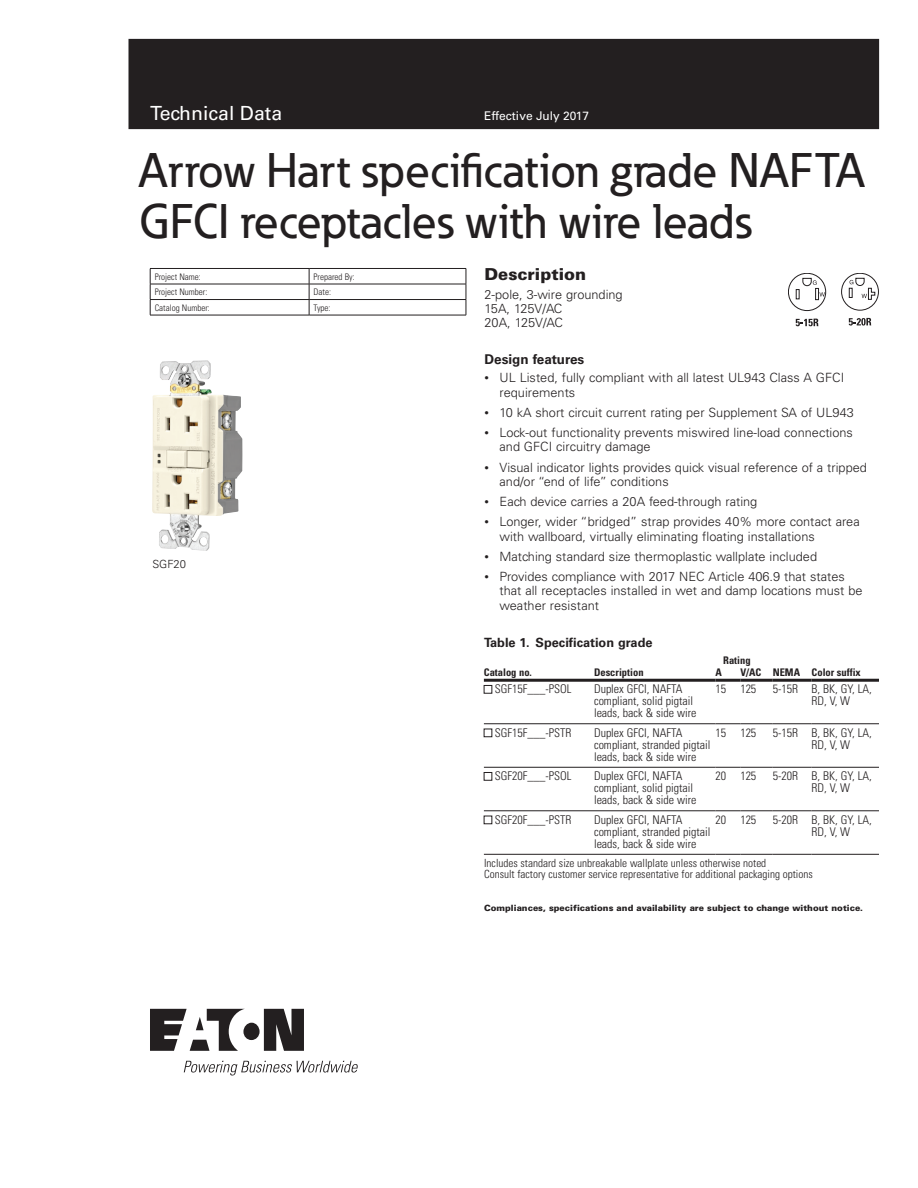
<style>
.page{position:relative;width:918px;height:1188px;background:#fff}
.page>*{position:absolute;margin:0;border:0;box-sizing:border-box;transform-origin:0 0}
.t1{font:500 48px/51px "Eaton";color:#231f20}
.t2{font:19.5px "Univers LT Std";color:#fff}
.t3{font:900 16.5px "Univers LT Std";color:#231f20}
.t4{font:700 13.5px "Univers LT Std";color:#231f20}
.t5{font:300 12.75px/14.2px "Univers LT Std";color:#231f20}
.t6{font:700 12.75px "Univers LT Std";color:#231f20}
.t7{font:300 condensed 12px/12px "Univers LT Std";color:#231f20}
.t8{font:12px "Univers LT Std";color:#fff}
.t9{font:300 condensed 11.25px/11.2px "Univers LT Std";color:#231f20}
.t10{font:300 11.25px "Univers LT Std";color:#231f20}
.t11{font:700 condensed 10.5px "Univers LT Std";color:#231f20}
.t12{font:300 condensed 9px "Univers LT Std";color:#231f20}
.t13{font:900 8.7px "Univers LT Std";color:#231f20}
.s1{font-size:9px}
</style>
<div class="page">
<div style="left:129px;top:39px;width:750px;height:90px;background:#231f20"></div>
<hr style="left:484px;top:723px;width:110px;height:1px;background:#231f20">
<hr style="left:594px;top:723px;width:122px;height:1px;background:#231f20">
<svg style="left:716px;top:723px;width:24px;height:1px"></svg>
<hr style="left:740px;top:723px;width:33px;height:1px;background:#231f20">
<hr style="left:773px;top:723px;width:39px;height:1px;background:#231f20">
<hr style="left:812px;top:723px;width:67px;height:1px;background:#231f20">
<hr style="left:484px;top:767px;width:110px;height:1px;background:#231f20">
<hr style="left:594px;top:767px;width:122px;height:1px;background:#231f20">
<svg style="left:716px;top:767px;width:24px;height:1px"></svg>
<hr style="left:740px;top:767px;width:33px;height:1px;background:#231f20">
<hr style="left:773px;top:767px;width:39px;height:1px;background:#231f20">
<hr style="left:812px;top:767px;width:67px;height:1px;background:#231f20">
<hr style="left:484px;top:811px;width:110px;height:1px;background:#231f20">
<hr style="left:594px;top:811px;width:122px;height:1px;background:#231f20">
<svg style="left:716px;top:811px;width:24px;height:1px"></svg>
<hr style="left:740px;top:811px;width:33px;height:1px;background:#231f20">
<hr style="left:773px;top:811px;width:39px;height:1px;background:#231f20">
<hr style="left:812px;top:811px;width:67px;height:1px;background:#231f20">
<hr style="left:484px;top:854px;width:110px;height:1px;background:#231f20">
<hr style="left:594px;top:854px;width:122px;height:1px;background:#231f20">
<svg style="left:716px;top:854px;width:24px;height:1px"></svg>
<hr style="left:740px;top:854px;width:33px;height:1px;background:#231f20">
<hr style="left:773px;top:854px;width:39px;height:1px;background:#231f20">
<hr style="left:812px;top:854px;width:67px;height:1px;background:#231f20">
<hr style="left:484px;top:679px;width:110px;height:3px;background:#231f20">
<hr style="left:594px;top:679px;width:122px;height:3px;background:#231f20">
<hr style="left:716px;top:679px;width:24px;height:3px;background:#231f20">
<hr style="left:740px;top:679px;width:33px;height:3px;background:#231f20">
<hr style="left:773px;top:679px;width:39px;height:3px;background:#231f20">
<hr style="left:812px;top:679px;width:67px;height:3px;background:#231f20">
<div style="left:484px;top:685px;width:8px;height:8px;border:1px solid #231f20"></div>
<div style="left:484px;top:729px;width:8px;height:8px;border:1px solid #231f20"></div>
<div style="left:484px;top:772px;width:8px;height:8px;border:1px solid #231f20"></div>
<hr style="left:150px;top:268px;width:159px;height:1px;background:#231f20">
<hr style="left:309px;top:268px;width:157px;height:1px;background:#231f20">
<hr style="left:150px;top:284px;width:159px;height:1px;background:#231f20">
<hr style="left:309px;top:284px;width:157px;height:1px;background:#231f20">
<hr style="left:150px;top:299px;width:159px;height:1px;background:#231f20">
<svg style="left:150px;top:269px;width:1px;height:46px"></svg>
<hr style="left:309px;top:299px;width:157px;height:1px;background:#231f20">
<svg style="left:309px;top:269px;width:1px;height:46px"></svg>
<svg style="left:466px;top:269px;width:1px;height:46px"></svg>
<hr style="left:150px;top:315px;width:159px;height:1px;background:#231f20">
<hr style="left:309px;top:315px;width:157px;height:1px;background:#231f20">
<img style="left:152px;top:361px;width:91px;height:190px">
<svg style="left:788px;top:273px;width:38px;height:38px"></svg>
<svg style="left:796px;top:319px;width:22px;height:7px"></svg>
<svg style="left:849px;top:318px;width:22px;height:8px"></svg>
<svg style="left:841px;top:273px;width:38px;height:38px"></svg>
<svg style="left:150px;top:1009px;width:154px;height:42px"></svg>
<svg style="left:184px;top:1061px;width:174px;height:15px"></svg>
<h2 class="t2" style="left:150px;top:102px;width:134px">Technical Data</h2>
<p class="t8" style="left:484px;top:109px;width:106px">Effective July 2017</p>
<h1 class="t1" style="left:139px;top:144px;width:726px">Arrow Hart specification grade NAFTA<br>GFCI receptacles with wire leads</h1>
<p class="t12" style="left:155px;top:271px;width:48px">Project Name:</p>
<p class="t12" style="left:314px;top:271px;width:43px">Prepared By:</p>
<p class="t12" style="left:155px;top:286px;width:54px">Project Number:</p>
<p class="t12" style="left:314px;top:286px;width:19px">Date:</p>
<p class="t12" style="left:155px;top:302px;width:57px">Catalog Number:</p>
<p class="t12" style="left:314px;top:302px;width:18px">Type:</p>
<p class="t10" style="left:152px;top:557px;width:35px">SGF20</p>
<p class="t3" style="left:485px;top:264px;width:103px">Description</p>
<p class="t5" style="left:485px;top:287px;width:140px">2-pole, 3-wire grounding<br>15A, 125V/AC<br>20A, 125V/AC</p>
<p class="t4" style="left:485px;top:351px;width:101px">Design features</p>
<p class="t5" style="left:500px;top:371px;width:346px;text-indent:-15px"><span class="s1">•</span> UL Listed, fully compliant with all latest UL943 Class A GFCI requirements</p>
<p class="t5" style="left:485px;top:405px;width:371px"><span class="s1">•</span> 10 kA short circuit current rating per Supplement SA of UL943</p>
<p class="t5" style="left:500px;top:426px;width:355px;text-indent:-15px"><span class="s1">•</span> Lock-out functionality prevents miswired line-load connections and GFCI circuitry damage</p>
<p class="t5" style="left:500px;top:460px;width:369px;text-indent:-15px"><span class="s1">•</span> Visual indicator lights provides quick visual reference of a tripped and/or “end of life” conditions</p>
<p class="t5" style="left:485px;top:495px;width:274px"><span class="s1">•</span> Each device carries a 20A feed-through rating</p>
<p class="t5" style="left:500px;top:515px;width:362px;text-indent:-15px"><span class="s1">•</span> Longer, wider “bridged” strap provides 40% more contact area with wallboard, virtually eliminating floating installations</p>
<p class="t5" style="left:485px;top:549px;width:334px"><span class="s1">•</span> Matching standard size thermoplastic wallplate included</p>
<p class="t5" style="left:500px;top:570px;width:365px;text-indent:-15px"><span class="s1">•</span> Provides compliance with 2017 NEC Article 406.9 that states that all receptacles installed in wet and damp locations must be weather resistant</p>
<p class="t6" style="left:484px;top:635px;width:170px">Table 1. Specification grade</p>
<p class="t11" style="left:723px;top:653px;width:29px">Rating</p>
<p class="t11" style="left:484px;top:666px;width:50px">Catalog no.</p>
<p class="t11" style="left:594px;top:666px;width:51px">Description</p>
<p class="t11" style="left:716px;top:666px;width:8px">A</p>
<p class="t11" style="left:740px;top:666px;width:122px">V/AC NEMA Color suffix</p>
<p class="t7" style="left:495px;top:683px;width:78px">SGF15F___-PSOL</p>
<p class="t7" style="left:594px;top:683px;width:104px">Duplex GFCI, NAFTA compliant, solid pigtail leads, back &amp; side wire</p>
<p class="t7" style="left:716px;top:683px;width:42px">15 125</p>
<p class="t7" style="left:812px;top:683px;width:62px;text-indent:-39px">5-15R B, BK, GY, LA,<br>RD, V, W</p>
<p class="t7" style="left:495px;top:727px;width:78px">SGF15F___-PSTR</p>
<p class="t7" style="left:594px;top:727px;width:118px">Duplex GFCI, NAFTA compliant, stranded pigtail leads, back &amp; side wire</p>
<p class="t7" style="left:716px;top:727px;width:42px">15 125</p>
<p class="t7" style="left:812px;top:727px;width:62px;text-indent:-39px">5-15R B, BK, GY, LA,<br>RD, V, W</p>
<p class="t7" style="left:495px;top:770px;width:78px">SGF20F___-PSOL</p>
<p class="t7" style="left:594px;top:770px;width:104px">Duplex GFCI, NAFTA compliant, solid pigtail leads, back &amp; side wire</p>
<p class="t7" style="left:716px;top:770px;width:42px">20 125</p>
<p class="t7" style="left:812px;top:770px;width:62px;text-indent:-39px">5-20R B, BK, GY, LA,<br>RD, V, W</p>
<p class="t7" style="left:495px;top:814px;width:78px">SGF20F___-PSTR</p>
<p class="t7" style="left:594px;top:814px;width:118px">Duplex GFCI, NAFTA compliant, stranded pigtail leads, back &amp; side wire</p>
<p class="t7" style="left:716px;top:814px;width:42px">20 125</p>
<p class="t7" style="left:812px;top:814px;width:62px;text-indent:-39px">5-20R B, BK, GY, LA,<br>RD, V, W</p>
<p class="t9" style="left:484px;top:857px;width:330px">Includes standard size unbreakable wallplate unless otherwise noted<br>Consult factory customer service representative for additional packaging options</p>
<p class="t13" style="left:484px;top:902px;width:381px">Compliances, specifications and availability are subject to change without notice.</p>
</div>
